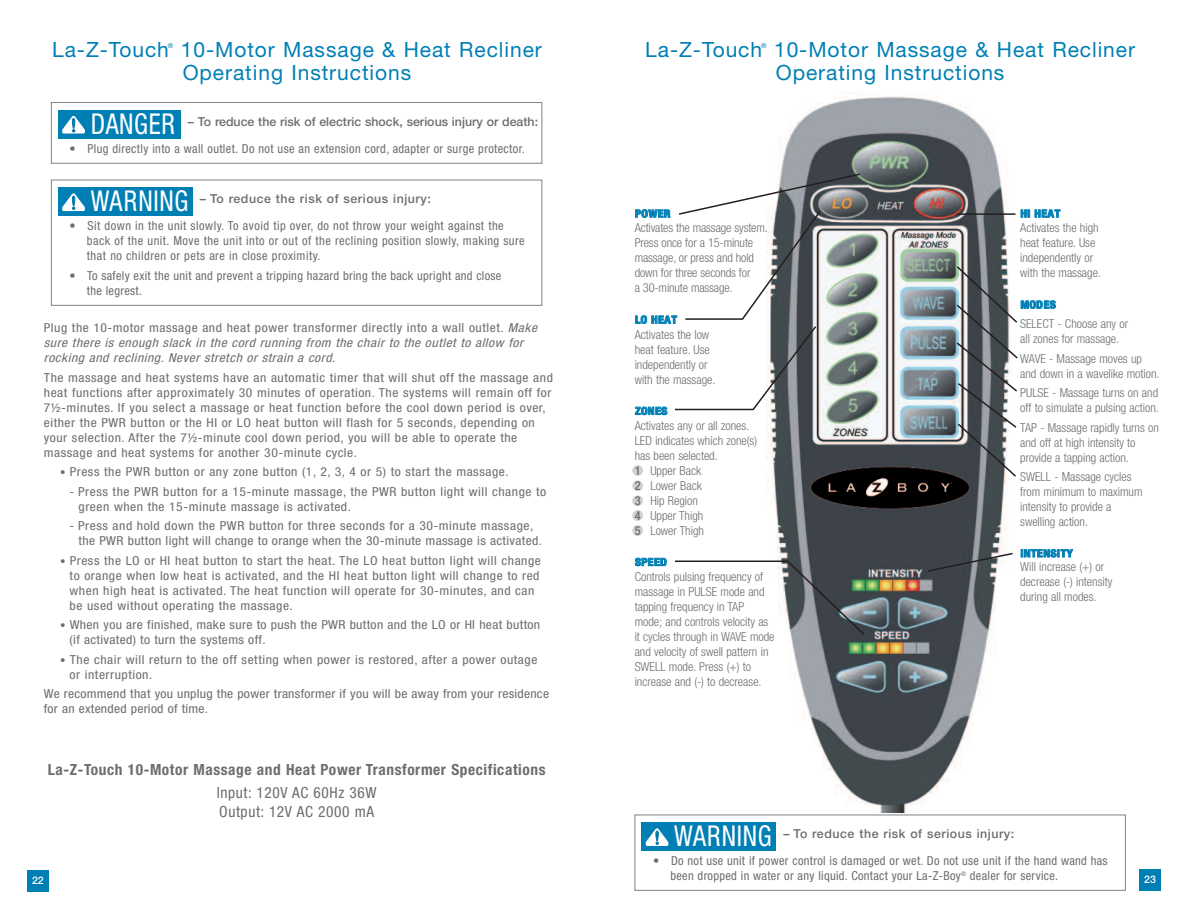
<style>
.page{position:relative;width:1188px;height:918px;background:#fff}
.page>*{position:absolute;margin:0;border:0;box-sizing:border-box;transform-origin:0 0}
.t1{font:condensed 28.8px "Helvetica Neue";letter-spacing:.025em;color:#fff;scale:.9 1}
.t2{font:21px/22.5px "Helvetica Neue";letter-spacing:.045em;color:#007fb4}
.t3{font:700 condensed 15.3px "Helvetica Neue";letter-spacing:.04em;color:#6c6d70}
.t4{font:condensed 15.3px/19.5px "Helvetica Neue";letter-spacing:.04em;color:#6c6d70}
.t5{font:condensed 12.3px/15px "Helvetica Neue";letter-spacing:.04em;color:#6c6d70;scale:1.1 1}
.t6{font:300 condensed 12.3px/15px "Helvetica Neue";color:#6c6d70}
.t7{font:condensed 12.3px/15px "Helvetica Neue";letter-spacing:.04em;color:#6c6d70}
.t8{font:italic condensed 12.3px/15px "Helvetica Neue";letter-spacing:.04em;color:#6c6d70;scale:1.1 1}
.t9{font:condensed 12.3px/15px "Helvetica Neue";letter-spacing:.02em;color:#6c6d70;scale:1.1 1}
.t10{font:500 12.3px "Helvetica Neue";letter-spacing:.045em;color:#6c6d70}
.t11{font:500 12.3px "Helvetica Neue";color:#6c6d70}
.t12{font:700 condensed 10.5px "Helvetica Neue";letter-spacing:.04em;color:#007fb4;scale:1.1 1}
.t13{font:500 10.5px "Helvetica Neue";color:#fff}
.t14{font:6.75px "Helvetica Neue";color:#007fb4}
.s1{font-style:normal}
.s2{font-size:10.8px}
.s3{font-weight:500}
</style>
<div class="page">
<div style="left:632px;top:525px;width:11px;height:11px;background:#d1d2d4;border-radius:50%"></div>
<div style="left:632px;top:510px;width:11px;height:11px;background:#d1d2d4;border-radius:50%"></div>
<div style="left:1139px;top:869px;width:22px;height:22px;background:#007fb4"></div>
<div style="left:27px;top:870px;width:22px;height:22px;background:#007fb4"></div>
<div style="left:632px;top:495px;width:11px;height:11px;background:#d1d2d4;border-radius:50%"></div>
<div style="left:632px;top:480px;width:11px;height:11px;background:#d1d2d4;border-radius:50%"></div>
<div style="left:51px;top:102px;width:491px;height:62px;border:1px solid #808285"></div>
<div style="left:58px;top:110px;width:122px;height:29px;background:#007fb4"></div>
<svg style="left:62px;top:116px;width:23px;height:18px"></svg>
<div style="left:51px;top:180px;width:491px;height:126px;border:1px solid #808285"></div>
<div style="left:58px;top:187px;width:134px;height:29px;background:#007fb4"></div>
<svg style="left:62px;top:193px;width:23px;height:18px"></svg>
<img style="left:765px;top:92px;width:243px;height:720px">
<hr style="left:957px;top:213px;width:58px;height:2px;background:#231f20">
<div style="left:634px;top:815px;width:492px;height:76px;border:1px solid #808285"></div>
<div style="left:641px;top:822px;width:135px;height:29px;background:#007fb4"></div>
<svg style="left:646px;top:828px;width:22px;height:18px"></svg>
<div style="left:632px;top:465px;width:11px;height:11px;background:#d1d2d4;border-radius:50%"></div>
<svg style="left:675px;top:560px;width:191px;height:77px"></svg>
<svg style="left:675px;top:172px;width:186px;height:239px"></svg>
<svg style="left:955px;top:265px;width:63px;height:213px"></svg>
<svg style="left:926px;top:552px;width:87px;height:21px"></svg>
<h2 class="t2" style="left:52px;top:41px;width:118px">La-Z-Touch</h2>
<p class="t14" style="left:168px;top:43px;width:7px">®</p>
<h2 class="t2" style="left:181px;top:41px;width:363px">10-Motor Massage &amp; Heat Recliner<br>Operating Instructions</h2>
<h2 class="t2" style="left:645px;top:41px;width:118px">La-Z-Touch</h2>
<p class="t14" style="left:761px;top:43px;width:7px">®</p>
<h2 class="t2" style="left:774px;top:41px;width:362px">10-Motor Massage &amp; Heat Recliner<br>Operating Instructions</h2>
<p class="t11" style="left:188px;top:117px;width:352px">– To reduce the risk of electric shock, serious injury or death:</p>
<p class="t7" style="left:70px;top:142px;width:457px">• Plug directly into a wall outlet. Do not use an extension cord, adapter or surge protector.</p>
<h1 class="t1" style="left:91px;top:113px;width:95px">DANGER</h1>
<h1 class="t1" style="left:91px;top:191px;width:110px">WARNING</h1>
<p class="t10" style="left:200px;top:195px;width:233px">– To reduce the risk of serious injury:</p>
<p class="t7" style="left:87px;top:220px;width:439px;text-indent:-17px">• Sit down in the unit slowly. To avoid tip over, do not throw your weight against the back of the unit. Move the unit into or out of the reclining position slowly, making sure that no children or pets are in close proximity.</p>
<p class="t7" style="left:87px;top:269px;width:416px;text-indent:-17px">• To safely exit the unit and prevent a tripping hazard bring the back upright and close the legrest.</p>
<p class="t8" style="left:44px;top:322px;width:450px"><span class="s1">Plug the 10-motor massage and heat power transformer directly into a wall outlet.</span> Make sure there is enough slack in the cord running from the chair to the outlet to allow for rocking and reclining. Never stretch or strain a cord.</p>
<p class="t5" style="left:44px;top:371px;width:464px">The massage and heat systems have an automatic timer that will shut off the massage and heat functions after approximately 30 minutes of operation. The systems will remain off for 7½-minutes. If you select a massage or heat function before the cool down period is over, either the PWR button or the HI or LO heat button will flash for 5 seconds, depending on your selection. After the 7½-minute cool down period, you will be able to operate the massage and heat systems for another 30-minute cycle.</p>
<p class="t5" style="left:60px;top:466px;width:409px"><span class="s2">•</span> Press the PWR button or any zone button (1, 2, 3, 4 or 5) to start the massage.</p>
<p class="t7" style="left:79px;top:485px;width:469px;text-indent:-9px">- Press the PWR button for a 15-minute massage, the PWR button light will change to green when the 15-minute massage is activated.</p>
<p class="t7" style="left:79px;top:520px;width:465px;text-indent:-9px">- Press and hold down the PWR button for three seconds for a 30-minute massage, the PWR button light will change to orange when the 30-minute massage is activated.</p>
<p class="t5" style="left:70px;top:554px;width:430px;text-indent:-9px"><span class="s2">•</span> Press the LO or HI heat button to start the heat. The LO heat button light will change to orange when low heat is activated, and the HI heat button light will change to red when high heat is activated. The heat function will operate for 30-minutes, and can be used without operating the massage.</p>
<p class="t5" style="left:70px;top:619px;width:429px;text-indent:-9px"><span class="s2">•</span> When you are finished, make sure to push the PWR button and the LO or HI heat button (if activated) to turn the systems off.</p>
<p class="t5" style="left:70px;top:653px;width:427px;text-indent:-9px"><span class="s2">•</span> The chair will return to the off setting when power is restored, after a power outage or interruption.</p>
<p class="t9" style="left:44px;top:688px;width:461px">We recommend that you unplug the power transformer if you will be away from your residence for an extended period of time.</p>
<p class="t3" style="left:48px;top:761px;width:499px">La-Z-Touch 10-Motor Massage and Heat Power Transformer Specifications</p>
<p class="t4" style="left:217px;top:784px;width:161px">Input: 120V AC 60Hz 36W<br>Output: 12V AC 2000 mA</p>
<p class="t12" style="left:635px;top:207px;width:34px">POWER</p>
<p class="t6" style="left:635px;top:222px;width:135px">Activates the massage system.<br>Press once for a 15-minute massage, or press and hold down for three seconds for<br>a 30-minute massage.</p>
<p class="t12" style="left:635px;top:313px;width:40px">LO HEAT</p>
<p class="t6" style="left:635px;top:328px;width:82px">Activates the low heat feature. Use independently or with the massage.</p>
<p class="t12" style="left:635px;top:405px;width:31px">ZONES</p>
<p class="t6" style="left:635px;top:419px;width:124px">Activates any or all zones.<br>LED indicates which zone(s) has been selected.<br><span class="s3">1</span> Upper Back<br><span class="s3">2</span> Lower Back<br><span class="s3">3</span> Hip Region<br><span class="s3">4</span> Upper Thigh<br><span class="s3">5</span> Lower Thigh</p>
<p class="t12" style="left:635px;top:556px;width:30px">SPEED</p>
<p class="t6" style="left:635px;top:570px;width:141px">Controls pulsing frequency of massage in PULSE mode and tapping frequency in TAP mode; and controls velocity as it cycles through in WAVE mode and velocity of swell pattern in<br>SWELL mode. Press (+) to increase and (-) to decrease.</p>
<p class="t12" style="left:1021px;top:207px;width:38px">HI HEAT</p>
<p class="t6" style="left:1020px;top:222px;width:82px">Activates the high heat feature. Use independently or with the massage.</p>
<p class="t12" style="left:1021px;top:298px;width:34px">MODES</p>
<p class="t6" style="left:1020px;top:317px;width:109px">SELECT - Choose any or all zones for massage.</p>
<p class="t6" style="left:1020px;top:352px;width:141px">WAVE - Massage moves up and down in a wavelike motion.</p>
<p class="t6" style="left:1020px;top:386px;width:140px">PULSE - Massage turns on and off to simulate a pulsing action.</p>
<p class="t6" style="left:1020px;top:421px;width:140px">TAP - Massage rapidly turns on and off at high intensity to provide a tapping action.</p>
<p class="t6" style="left:1020px;top:470px;width:124px">SWELL - Massage cycles from minimum to maximum intensity to provide a swelling action.</p>
<p class="t12" style="left:1021px;top:547px;width:49px">INTENSITY</p>
<p class="t6" style="left:1020px;top:560px;width:94px">Will increase (+) or decrease (-) intensity during all modes.</p>
<h1 class="t1" style="left:674px;top:826px;width:110px">WARNING</h1>
<p class="t10" style="left:783px;top:830px;width:233px">– To reduce the risk of serious injury:</p>
<p class="t7" style="left:670px;top:855px;width:439px;text-indent:-17px">• Do not use unit if power control is damaged or wet. Do not use unit if the hand wand has been dropped in water or any liquid. Contact your La-Z-Boy<sup>®</sup> dealer for service.</p>
<p class="t13" style="left:32px;top:877px;width:13px">22</p>
<p class="t13" style="left:1144px;top:876px;width:13px">23</p>
</div>
